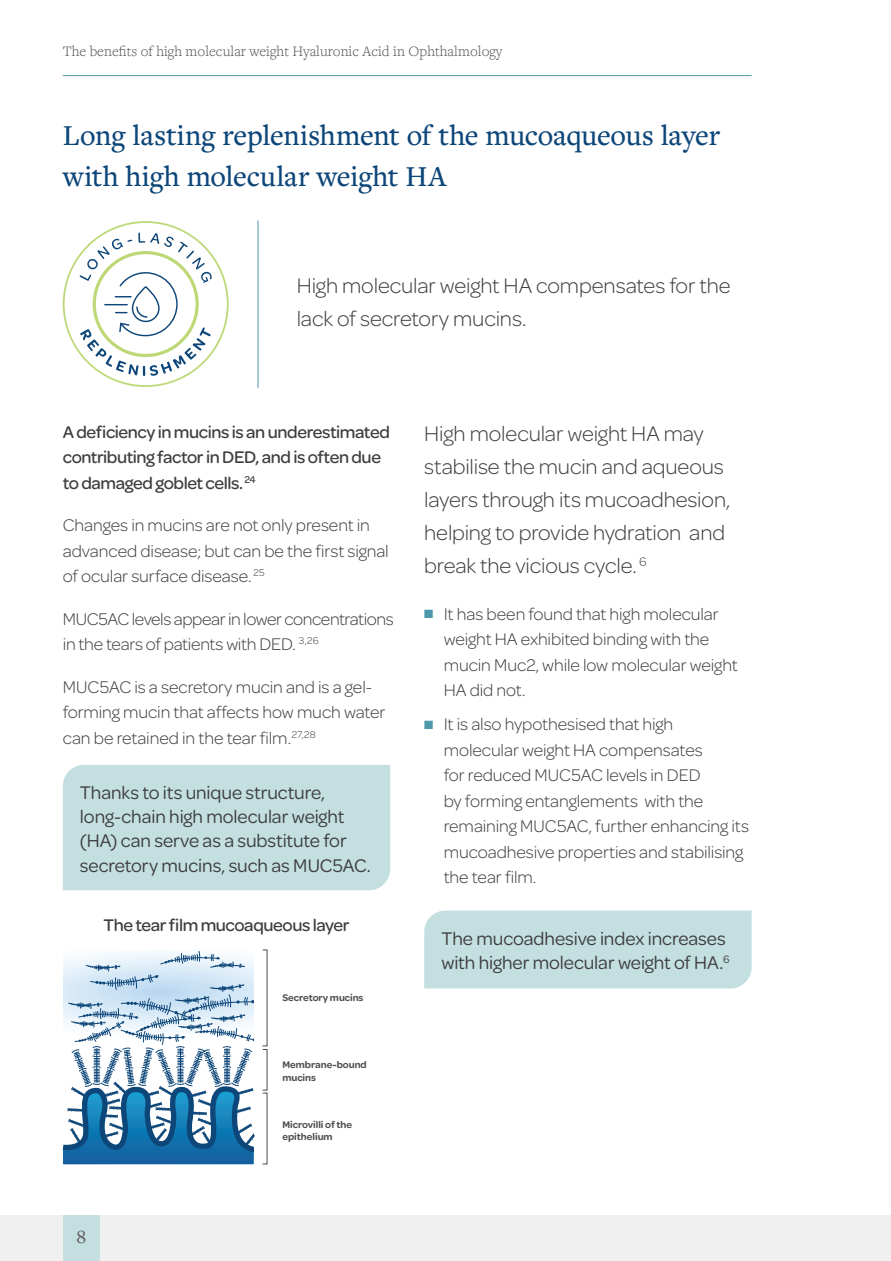
<style>
.page{position:relative;width:891px;height:1261px;background:#fff}
.page>*{position:absolute;margin:0;border:0;box-sizing:border-box;transform-origin:0 0}
.t1{font:500 30px/40.5px "Freight Text Pro";letter-spacing:-.01em;color:#0d4679}
.t2{font:300 22.5px/33px "Omnes";letter-spacing:-.005em;color:#3e3e3f}
.t3{font:19.5px/24px "Omnes";letter-spacing:-.005em;color:#3e3e3f}
.t4{font:500 19.5px "Freight Text Pro";color:#5a5959}
.t5{font:300 18px/25.5px "Omnes";letter-spacing:-.005em;color:#3e3e3f}
.t6{font:500 18px/25.5px "Omnes";letter-spacing:-.02em;color:#3e3e3f}
.t7{font:300 18px/25.5px "Omnes";letter-spacing:-.025em;color:#3e3e3f}
.t8{font:300 15px "Freight Text Pro";color:#4d4e4d}
.t9{font:600 10.2px/12.3px "Omnes";color:#4d4e4d}
.s1{color:#4c99ab}
</style>
<div class="page">
<hr style="left:63px;top:75px;width:689px;height:1px;background:#4c99ab">
<div style="left:0;top:1215px;width:891px;height:46px;background:#f0f0f0"></div>
<div style="left:63px;top:1215px;width:37px;height:46px;background:#c4dfe0"></div>
<hr style="left:258px;top:221px;width:1px;height:167px;background:#4c99ab">
<svg style="left:80px;top:233px;width:132px;height:143px"></svg>
<div style="left:63px;top:765px;width:327px;height:125px;background:#c4dfe0"></div>
<svg style="left:63px;top:951px;width:192px;height:213px"></svg>
<div style="left:424px;top:910px;width:328px;height:78px;background:#c4dfe0"></div>
<p class="t8" style="left:63px;top:41px;width:441px">The benefits of high molecular weight Hyaluronic Acid in Ophthalmology</p>
<h1 class="t1" style="left:63px;top:114px;width:659px">Long lasting replenishment of the mucoaqueous layer with high molecular weight HA</h1>
<p class="t2" style="left:297px;top:268px;width:435px">High molecular weight HA compensates for the lack of secretory mucins.</p>
<p class="t6" style="left:63px;top:418px;width:329px">A deficiency in mucins is an underestimated contributing factor in DED, and is often due to damaged goblet cells. <sup>24</sup></p>
<p class="t5" style="left:63px;top:511px;width:327px">Changes in mucins are not only present in advanced disease; but can be the first signal of ocular surface disease. <sup>25</sup></p>
<p class="t7" style="left:63px;top:605px;width:332px">MUC5AC levels appear in lower concentrations in the tears of patients with DED. <sup>3,26</sup></p>
<p class="t5" style="left:63px;top:673px;width:324px">MUC5AC is a secretory mucin and is a gel&shy;forming mucin that affects how much water can be retained in the tear film.<sup>27,28</sup></p>
<p class="t3" style="left:80px;top:780px;width:292px">Thanks to its unique structure, long-chain high molecular weight (HA) can serve as a substitute for secretory mucins, such as MUC5AC.</p>
<p class="t6" style="left:103px;top:911px;width:248px">The tear film mucoaqueous layer</p>
<p class="t9" style="left:282px;top:991px;width:82px">Secretory mucins</p>
<p class="t9" style="left:282px;top:1058px;width:86px">Membrane-bound mucins</p>
<p class="t9" style="left:282px;top:1118px;width:71px">Microvilli of the epithelium</p>
<p class="t2" style="left:424px;top:416px;width:308px">High molecular weight HA may stabilise the mucin and aqueous layers through its mucoadhesion, helping to provide hydration and break the vicious cycle. <sup>6</sup></p>
<p class="t5" style="left:444px;top:600px;width:295px;text-indent:-20px"><span class="s1">■</span> It has been found that high molecular weight HA exhibited binding with the mucin Muc2, while low molecular weight<br>HA did not.</p>
<p class="t5" style="left:444px;top:711px;width:307px;text-indent:-20px"><span class="s1">■</span> It is also hypothesised that high molecular weight HA compensates<br>for reduced MUC5AC levels in DED<br>by forming entanglements with the remaining MUC5AC, further enhancing its mucoadhesive properties and stabilising the tear film.</p>
<p class="t3" style="left:441px;top:926px;width:290px">The mucoadhesive index increases with higher molecular weight of HA.<sup>6</sup></p>
<p class="t4" style="left:76px;top:1224px;width:11px">8</p>
</div>
